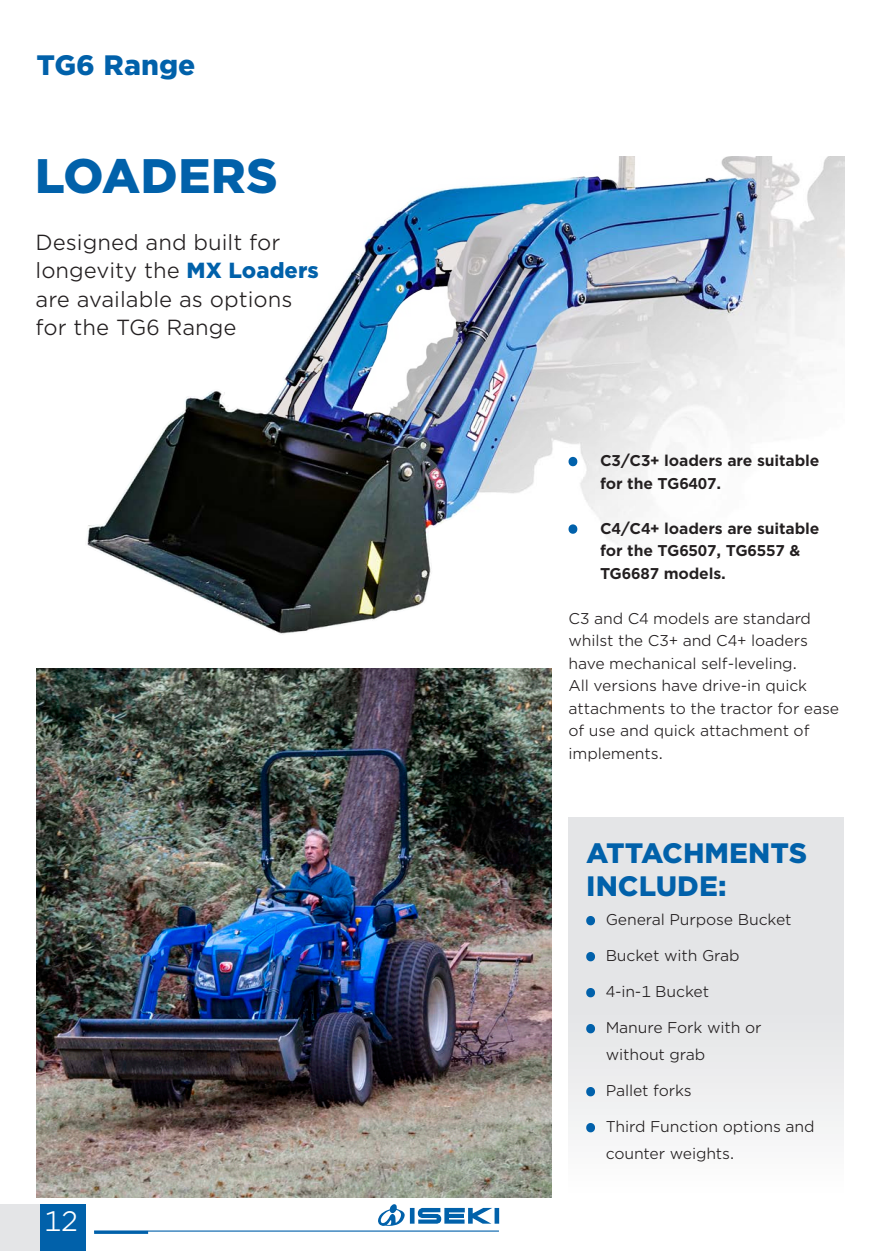
<style>
.page{position:relative;width:881px;height:1251px;background:#fff}
.page>*{position:absolute;margin:0;border:0;box-sizing:border-box;transform-origin:0 0}
.t1{font:900 46.5px "Gotham S Sm";color:#0161aa}
.t2{font:900 27px/32.4px "Gotham S Sm";color:#0161aa}
.t3{font:27px "Gotham Office";color:#fff}
.t4{font:21px/28.5px "Gotham Office";color:#231f20}
.t5{font:15px/22.5px "Gotham Office";letter-spacing:-.01em;color:#231f20}
.t6{font:700 15px/22.5px "Gotham Office";letter-spacing:-.01em;color:#231f20}
.s1{font-family:"Gotham S Sm";font-weight:900;color:#0161aa}
</style>
<div class="page">
<div style="left:36px;top:1204px;width:50px;height:47px;background:#0161aa"></div>
<div style="left:0;top:1204px;width:40px;height:47px;background:#e4e5e7"></div>
<svg style="left:378px;top:1204px;width:121px;height:22px"></svg>
<hr style="left:94px;top:1230px;width:405px;height:1px;background:#0161aa">
<hr style="left:94px;top:1231px;width:54px;height:3px;background:#0161aa">
<img style="left:87px;top:156px;width:757px;height:478px">
<div style="left:568px;top:817px;width:275px;height:189px;background:#e4e5e7"></div>
<div style="left:568px;top:1006px;width:275px;height:189px;background:linear-gradient(to right,#f0f1f2,#f0f1f2)"></div>
<img style="left:36px;top:668px;width:515px;height:529px">
<svg style="left:568px;top:457px;width:9px;height:9px"></svg>
<svg style="left:568px;top:524px;width:9px;height:10px"></svg>
<svg style="left:586px;top:916px;width:9px;height:9px"></svg>
<svg style="left:586px;top:952px;width:9px;height:9px"></svg>
<svg style="left:586px;top:988px;width:9px;height:9px"></svg>
<svg style="left:586px;top:1024px;width:9px;height:9px"></svg>
<svg style="left:586px;top:1087px;width:9px;height:9px"></svg>
<svg style="left:586px;top:1123px;width:9px;height:9px"></svg>
<p class="t2" style="left:36px;top:49px;width:160px">TG6 Range</p>
<p class="t1" style="left:35px;top:143px;width:244px">LOADERS</p>
<p class="t4" style="left:36px;top:227px;width:285px">Designed and built for longevity the <span class="s1">MX Loaders </span>are available as options for the TG6 Range</p>
<p class="t3" style="left:44px;top:1203px;width:36px">12</p>
<p class="t6" style="left:600px;top:449px;width:221px">C3/C3+ loaders are suitable for the TG6407.</p>
<p class="t6" style="left:600px;top:517px;width:221px">C4/C4+ loaders are suitable for the TG6507, TG6557 &amp;<br>TG6687 models.</p>
<p class="t5" style="left:568px;top:607px;width:272px">C3 and C4 models are standard whilst the C3+ and C4+ loaders have mechanical self-leveling.<br>All versions have drive-in quick attachments to the tractor for ease of use and quick attachment of implements.</p>
<p class="t2" style="left:586px;top:837px;width:222px">ATTACHMENTS<br>INCLUDE:</p>
<p class="t5" style="left:606px;top:908px;width:187px">General Purpose Bucket</p>
<p class="t5" style="left:606px;top:944px;width:135px">Bucket with Grab</p>
<p class="t5" style="left:606px;top:980px;width:105px">4-in-1 Bucket</p>
<p class="t5" style="left:606px;top:1014px;width:157px;line-height:27px">Manure Fork with or without grab</p>
<p class="t5" style="left:606px;top:1079px;width:87px">Pallet forks</p>
<p class="t5" style="left:606px;top:1113px;width:210px;line-height:27px">Third Function options and counter weights.</p>
</div>
